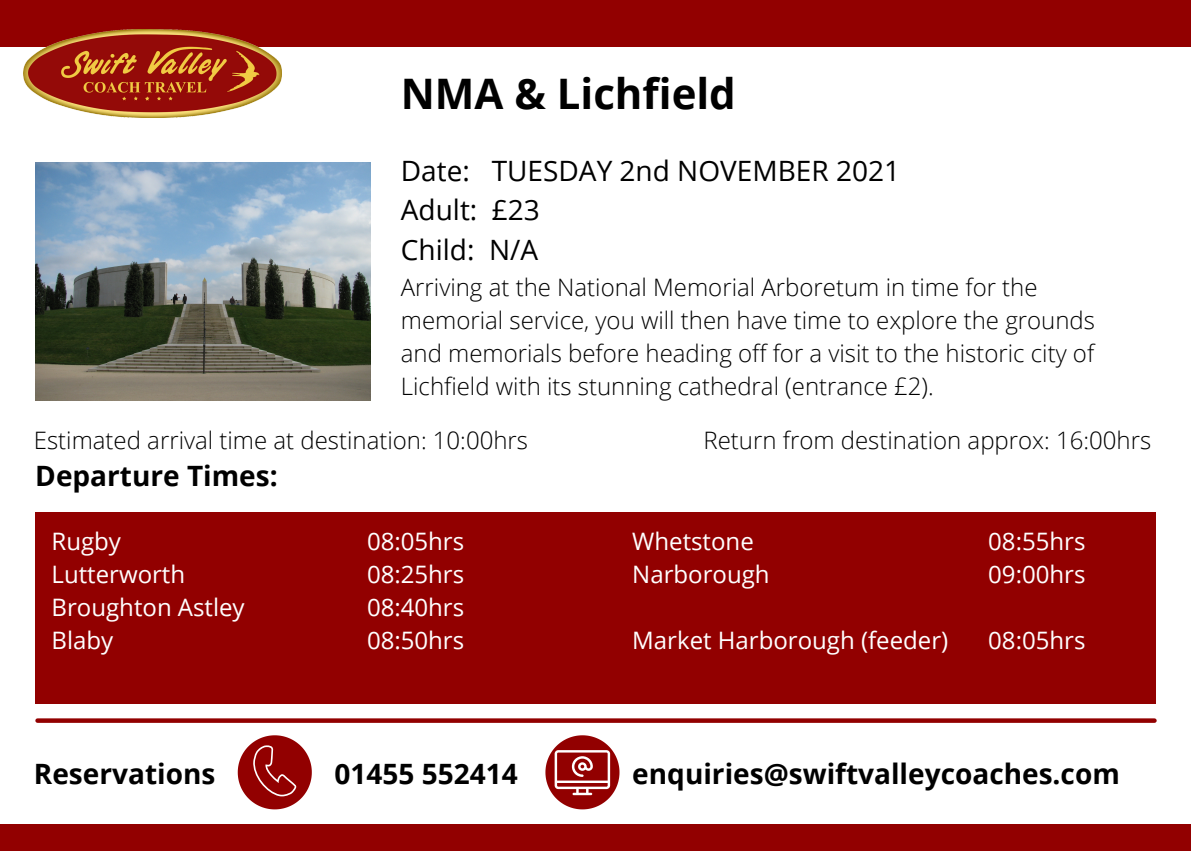
<style>
.page{position:relative;width:1191px;height:851px;background:#fff}
.page>*{position:absolute;margin:0;border:0;box-sizing:border-box;transform-origin:0 0}
.t1{font:700 42px "Open Sans";color:#000}
.t2{font:700 28px "Open Sans";color:#000}
.t3{font:28px "Open Sans";color:#000}
.t4{font:300 24px/33px "Open Sans";color:#000}
.t5{font:24px "Open Sans";color:#fff}
</style>
<div class="page">
<div style="left:35px;top:512px;width:1121px;height:192px;background:#920000"></div>
<svg style="left:38px;top:718px;width:1116px;height:4px;background:#9b1717"></svg>
<div style="left:0;top:0;width:1191px;height:47px;background:#920000"></div>
<img style="left:23px;top:29px;width:258px;height:89px">
<div style="left:0;top:824px;width:1191px;height:26px;background:#920000"></div>
<svg style="left:238px;top:735px;width:74px;height:74px"></svg>
<svg style="left:545px;top:735px;width:75px;height:74px"></svg>
<img style="left:35px;top:163px;width:335px;height:237px">
<p class="t1" style="left:401px;top:64px;width:337px">NMA &amp; Lichfield</p>
<p class="t3" style="left:401px;top:151px;width:501px">Date: TUESDAY 2nd NOVEMBER 2021</p>
<p class="t3" style="left:401px;top:190px;width:141px">Adult: £23</p>
<p class="t3" style="left:401px;top:229px;width:139px">Child: N/A</p>
<p class="t4" style="left:401px;top:270px;width:696px">Arriving at the National Memorial Arboretum in time for the memorial service, you will then have time to explore the grounds and memorials before heading off for a visit to the historic city of Lichfield with its stunning cathedral (entrance £2).</p>
<p class="t4" style="left:34px;top:423px;width:496px">Estimated arrival time at destination: 10:00hrs</p>
<p class="t4" style="left:704px;top:423px;width:449px">Return from destination approx: 16:00hrs</p>
<p class="t2" style="left:35px;top:456px;width:244px">Departure Times:</p>
<p class="t5" style="left:52px;top:524px;width:71px">Rugby</p>
<p class="t5" style="left:52px;top:557px;width:135px">Lutterworth</p>
<p class="t5" style="left:52px;top:590px;width:195px">Broughton Astley</p>
<p class="t5" style="left:52px;top:623px;width:63px">Blaby</p>
<p class="t5" style="left:367px;top:524px;width:99px">08:05hrs</p>
<p class="t5" style="left:367px;top:557px;width:99px">08:25hrs</p>
<p class="t5" style="left:367px;top:590px;width:99px">08:40hrs</p>
<p class="t5" style="left:367px;top:623px;width:99px">08:50hrs</p>
<p class="t5" style="left:632px;top:524px;width:123px">Whetstone</p>
<p class="t5" style="left:632px;top:557px;width:139px">Narborough</p>
<p class="t5" style="left:632px;top:623px;width:317px">Market Harborough (feeder)</p>
<p class="t5" style="left:988px;top:524px;width:99px">08:55hrs</p>
<p class="t5" style="left:988px;top:557px;width:99px">09:00hrs</p>
<p class="t5" style="left:988px;top:623px;width:99px">08:05hrs</p>
<p class="t2" style="left:34px;top:753px;width:183px">Reservations</p>
<p class="t2" style="left:335px;top:753px;width:185px">01455 552414</p>
<p class="t2" style="left:632px;top:753px;width:489px">enquiries@swiftvalleycoaches.com</p>
</div>
